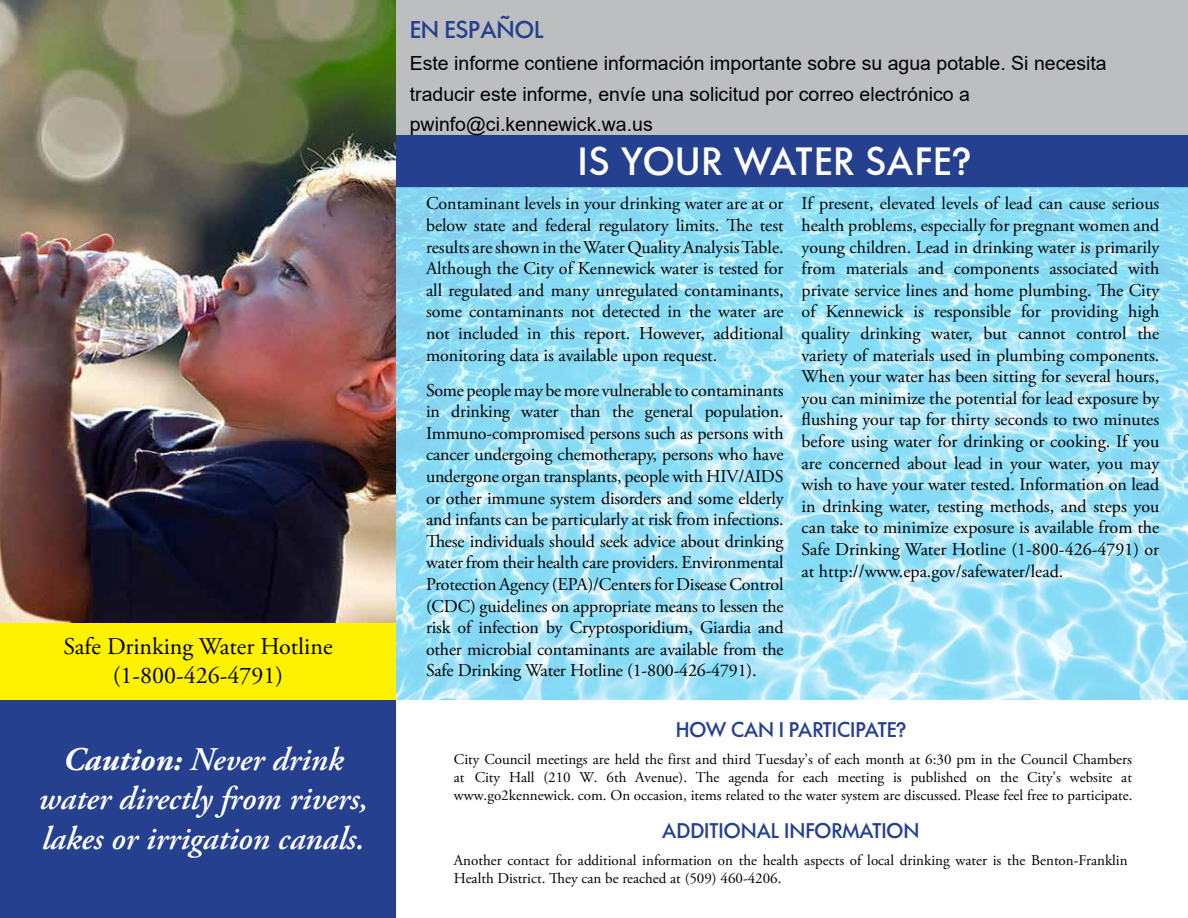
<style>
.page{position:relative;width:1188px;height:918px;background:#fff}
.page>*{position:absolute;margin:0;border:0;box-sizing:border-box;transform-origin:0 0}
.t1{font:500 39px "Thomac";letter-spacing:.04em;color:#fff}
.t2{font:italic 600 33px/39.6px "Adobe Garamond Pro";color:#fff;text-align:center}
.t3{font:24px/28.8px "Adobe Garamond Pro";color:#000;text-align:center}
.t4{font:500 24px "Thomac";color:#25408f}
.t5{font:500 21px "Thomac";color:#25408f}
.t6{font:19.5px/30.5px "Arial";color:#000}
.t7{font:18px/21.6px "Adobe Garamond Pro";color:#000;text-align:justify}
.t8{font:15px/18px "Adobe Garamond Pro";color:#000;text-align:justify}
.s1{font-weight:700}
</style>
<div class="page">
<img style="left:396px;top:187px;width:792px;height:513px">
<div style="left:369px;top:0;width:819px;height:135px;background:#bcbec0"></div>
<div style="left:396px;top:135px;width:792px;height:52px;background:#25408f"></div>
<div style="left:0;top:700px;width:395px;height:217px;background:#25408f"></div>
<div style="left:0;top:700px;width:396px;height:218px;border:2px solid #25408f"></div>
<div style="left:0;top:620px;width:396px;height:80px;background:#fff200"></div>
<img style="left:0;top:0;width:395px;height:622px">
<h3 class="t3" style="left:63px;top:633px;width:271px">Safe Drinking Water Hotline (1-800-426-4791)</h3>
<h2 class="t2" style="left:38px;top:741px;width:331px"><span class="s1">Caution:</span> Never drink water directly from rivers, lakes or irrigation canals.</h2>
<h3 class="t4" style="left:410px;top:13px;width:136px">EN ESPAÑOL</h3>
<p class="t6" style="left:410px;top:48px;width:698px">Este informe contiene información importante sobre su agua potable. Si necesita traducir este informe, envíe una solicitud por correo electrónico a pwinfo@ci.kennewick.wa.us</p>
<h1 class="t1" style="left:578px;top:136px;width:394px">IS YOUR WATER SAFE?</h1>
<p class="t7" style="left:426px;top:193px;width:359px">Contaminant levels in your drinking water are at or below state and federal regulatory limits. The test results are shown in the Water Quality Analysis Table.<br>Although the City of Kennewick water is tested for all regulated and many unregulated contaminants, some contaminants not detected in the water are not included in this report. However, additional monitoring data is available upon request.</p>
<p class="t7" style="left:426px;top:380px;width:359px">Some people may be more vulnerable to contaminants in drinking water than the general population.<br>Immuno-compromised persons such as persons with cancer undergoing chemotherapy, persons who have undergone organ transplants, people with HIV/AIDS or other immune system disorders and some elderly and infants can be particularly at risk from infections.<br>These individuals should seek advice about drinking water from their health care providers. Environmental Protection Agency (EPA)/Centers for Disease Control (CDC) guidelines on appropriate means to lessen the risk of infection by Cryptosporidium, Giardia and other microbial contaminants are available from the Safe Drinking Water Hotline (1-800-426-4791).</p>
<p class="t7" style="left:802px;top:193px;width:359px">If present, elevated levels of lead can cause serious health problems, especially for pregnant women and young children. Lead in drinking water is primarily from materials and components associated with private service lines and home plumbing. The City of Kennewick is responsible for providing high quality drinking water, but cannot control the variety of materials used in plumbing components.<br>When your water has been sitting for several hours, you can minimize the potential for lead exposure by flushing your tap for thirty seconds to two minutes before using water for drinking or cooking. If you are concerned about lead in your water, you may wish to have your water tested. Information on lead in drinking water, testing methods, and steps you can take to minimize exposure is available from the Safe Drinking Water Hotline (1-800-426-4791) or at http://www.epa.gov/safewater/lead.</p>
<p class="t5" style="left:676px;top:715px;width:232px">HOW CAN I PARTICIPATE?</p>
<p class="t8" style="left:454px;top:750px;width:680px">City Council meetings are held the first and third Tuesday’s of each month at 6:30 pm in the Council Chambers at City Hall (210 W. 6th Avenue). The agenda for each meeting is published on the City’s website at www.go2kennewick. com. On occasion, items related to the water system are discussed. Please feel free to participate.</p>
<p class="t5" style="left:662px;top:817px;width:259px">ADDITIONAL INFORMATION</p>
<p class="t8" style="left:454px;top:852px;width:675px">Another contact for additional information on the health aspects of local drinking water is the Benton-Franklin<br>Health District. They can be reached at (509) 460-4206.</p>
</div>
